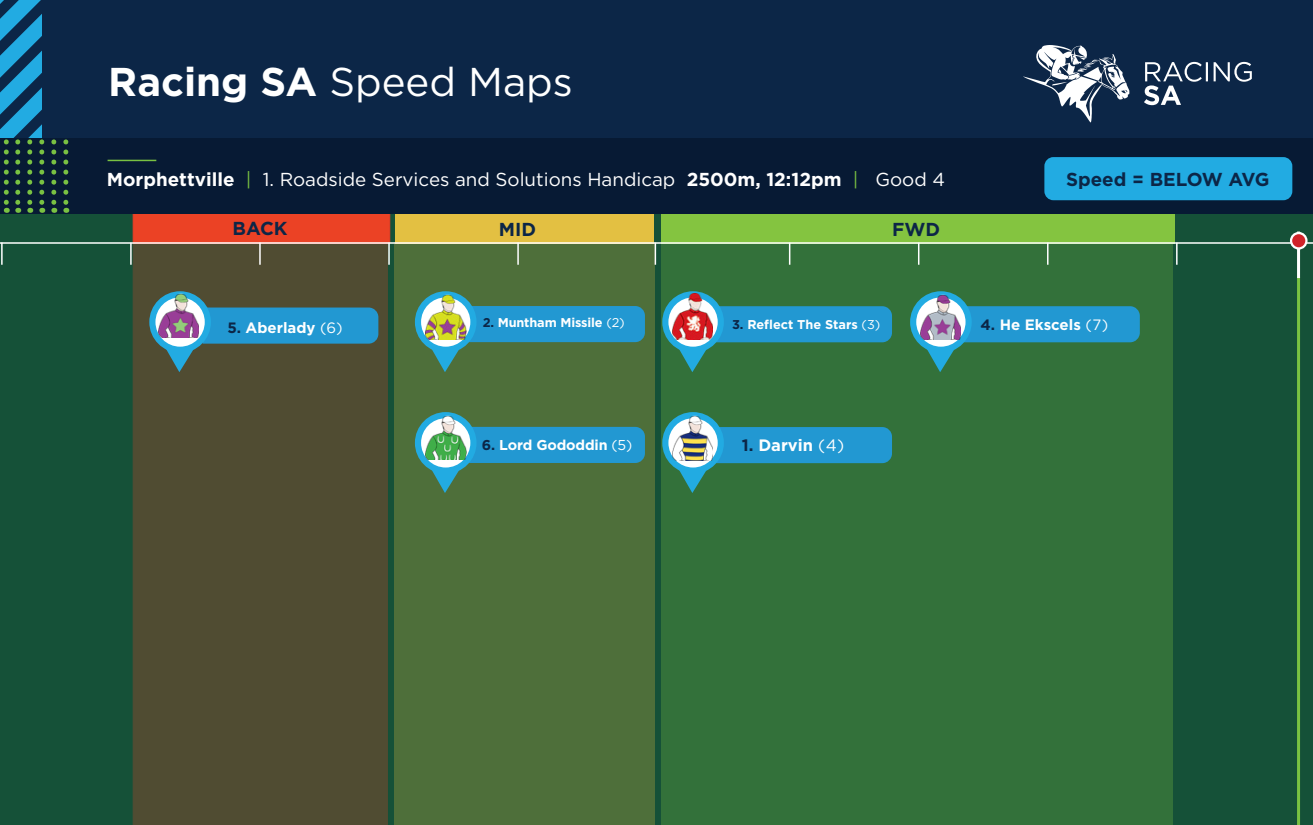
<style>
.page{position:relative;width:1313px;height:825px;background:#fff}
.page>*{position:absolute;margin:0;border:0;box-sizing:border-box;transform-origin:0 0}
.t1{font:40.2px "Gotham HTF";color:#fff}
.t2{font:18.75px "Gotham HTF";color:#fff}
.t3{font:700 18.75px "Gotham HTF";color:#0c2647}
.t4{font:700 16.5px "Gotham HTF";color:#fff}
.t5{font:700 15px "Gotham HTF";color:#fff}
.t6{font:700 14.25px "Gotham HTF";letter-spacing:-.01em;color:#fff}
.t7{font:700 12.75px "Gotham HTF";letter-spacing:-.01em;color:#fff}
.s1{font-weight:700}
.s2{color:#79c142}
.s3{color:#0c2647}
.s4{font-family:"Gotham";font-weight:400}
</style>
<div class="page">
<div style="left:0;top:214px;width:1312px;height:611px;background:#155138"></div>
<div style="left:394px;top:214px;width:259px;height:30px;background:#e3c042"></div>
<div style="left:133px;top:213px;width:257px;height:31px;background:#eb4225;border:1px solid #eb3e26"></div>
<div style="left:133px;top:244px;width:255px;height:581px;background:#504c32"></div>
<div style="left:394px;top:243px;width:260px;height:582px;background:#4e6f3a"></div>
<div style="left:661px;top:213px;width:513px;height:31px;background:#84c440"></div>
<div style="left:661px;top:244px;width:511px;height:581px;background:#33713a"></div>
<div style="left:0;top:0;width:1312px;height:214px;background:#0c2647"></div>
<hr style="left:0;top:242px;width:1312px;height:2px;background:#fff">
<div style="left:0;top:138px;width:1312px;height:76px;background:#071a34"></div>
<hr style="left:1px;top:243px;width:2px;height:22px;background:#fff">
<hr style="left:130px;top:243px;width:2px;height:22px;background:#fff">
<hr style="left:259px;top:243px;width:2px;height:22px;background:#fff">
<hr style="left:388px;top:243px;width:2px;height:22px;background:#fff">
<hr style="left:517px;top:243px;width:2px;height:22px;background:#fff">
<hr style="left:108px;top:160px;width:48px;height:1px;background:#79c142">
<svg style="left:1144px;top:62px;width:107px;height:43px"></svg>
<svg style="left:1023px;top:45px;width:106px;height:77px"></svg>
<hr style="left:654px;top:243px;width:2px;height:22px;background:#fff">
<svg style="left:789px;top:244px;width:1px;height:21px"></svg>
<svg style="left:918px;top:244px;width:1px;height:21px"></svg>
<svg style="left:1047px;top:244px;width:1px;height:21px"></svg>
<svg style="left:1176px;top:244px;width:1px;height:21px"></svg>
<svg style="left:51px;top:139px;width:5px;height:74px"></svg>
<svg style="left:63px;top:139px;width:5px;height:74px"></svg>
<svg style="left:0;top:0;width:44px;height:213px"></svg>
<hr style="left:1297px;top:277px;width:3px;height:548px;background:#79c142">
<hr style="left:1297px;top:232px;width:3px;height:46px;background:#fff">
<svg style="left:1291px;top:233px;width:15px;height:15px"></svg>
<div style="left:1289px;top:232px;width:18px;height:18px;border:2px solid #fff;border-radius:50%"></div>
<svg style="left:415px;top:291px;width:230px;height:81px"></svg>
<img style="left:426px;top:293px;width:40px;height:46px">
<svg style="left:149px;top:291px;width:229px;height:81px;background:#40717c"></svg>
<img style="left:158px;top:292px;width:40px;height:46px">
<svg style="left:662px;top:291px;width:230px;height:81px"></svg>
<img style="left:672px;top:294px;width:41px;height:45px">
<svg style="left:662px;top:412px;width:230px;height:81px"></svg>
<img style="left:672px;top:414px;width:41px;height:46px">
<div style="left:1044px;top:157px;width:248px;height:43px;background:#22abe2;border-radius:9px"></div>
<svg style="left:415px;top:412px;width:230px;height:81px"></svg>
<img style="left:426px;top:414px;width:40px;height:46px">
<svg style="left:910px;top:291px;width:229px;height:81px"></svg>
<img style="left:920px;top:294px;width:40px;height:45px">
<p class="t1" style="left:108px;top:59px;width:466px"><span class="s1">Racing SA</span> Speed Maps</p>
<p class="t2" style="left:107px;top:169px;width:839px"><span class="s1">Morphettville</span> <span class="s2">|</span> 1. Roadside Services and Solutions Handicap <span class="s1">2500m, 12:12pm</span> <span class="s2">|</span> Good 4</p>
<p class="t3" style="left:233px;top:217px;width:57px">BACK</p>
<p class="t3" style="left:499px;top:219px;width:39px">MID</p>
<p class="t3" style="left:892px;top:218px;width:49px">FWD</p>
<p class="t3" style="left:1066px;top:168px;width:205px">Speed = BELOW AVG</p>
<p class="t7" style="left:483px;top:316px;width:144px"><span class="s3">2.</span> Muntham Missile <span class="s4">(2)</span></p>
<p class="t5" style="left:227px;top:319px;width:117px"><span class="s3">5.</span> Aberlady <span class="s4">(6)</span></p>
<p class="t7" style="left:732px;top:317px;width:150px"><span class="s3">3.</span> Reflect The Stars <span class="s4">(3)</span></p>
<p class="t5" style="left:980px;top:316px;width:129px"><span class="s3">4.</span> He Ekscels <span class="s4">(7)</span></p>
<p class="t6" style="left:482px;top:436px;width:152px"><span class="s3">6.</span> Lord Gododdin <span class="s4">(5)</span></p>
<p class="t4" style="left:741px;top:436px;width:104px"><span class="s3">1.</span> Darvin <span class="s4">(4)</span></p>
</div>
